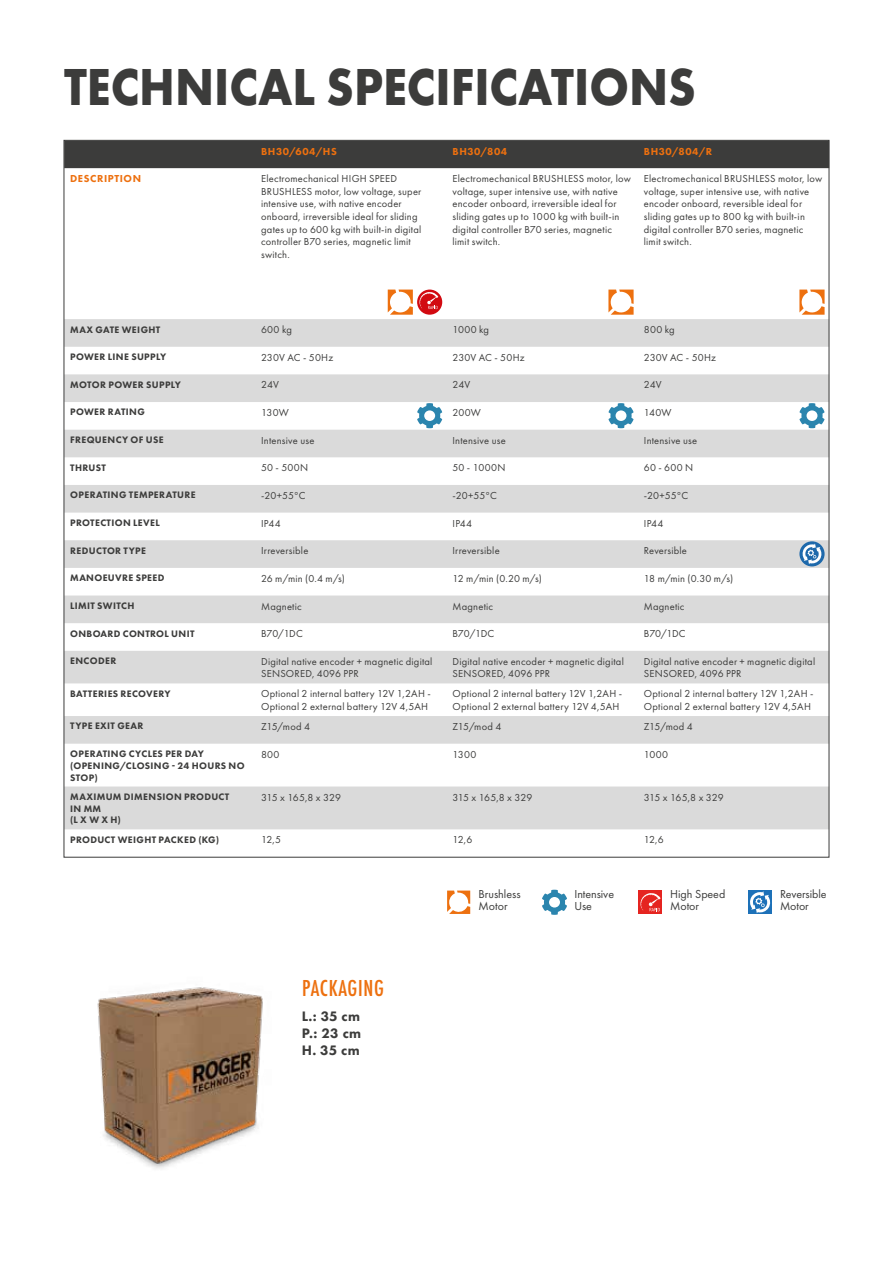
<style>
.page{position:relative;width:893px;height:1263px;background:#fff}
.page>*{position:absolute;margin:0;border:0;box-sizing:border-box;transform-origin:0 0}
.t1{font:700 54px "Futura PT";color:#3c3c3b;scale:.9 1}
.t2{font:500 24px "Futura PT Cond";letter-spacing:.03em;color:#ed700f}
.t3{font:800 14.25px/17.1px "Futura PT";letter-spacing:.02em;color:#3c3c3b;text-align:justify}
.t4{font:12px/12px "Futura PT";letter-spacing:-.005em;color:#3c3c3b}
.t5{font:10.5px/12.6px "Futura PT";letter-spacing:.02em;color:#3c3c3b}
.t6{font:800 10.5px "Futura PT";letter-spacing:.055em;color:#ed700f}
.t7{font:10.5px "Futura PT";letter-spacing:-.03em;color:#3c3c3b}
.t8{font:800 9.75px/11.7px "Futura PT";letter-spacing:.035em;color:#3c3c3b}
</style>
<div class="page">
<div style="left:66px;top:142px;width:761px;height:26px;background:#3c3c3b"></div>
<svg style="left:66px;top:319px;width:761px;height:510px;fill:#dadada"></svg>
<svg style="left:608px;top:290px;width:26px;height:25px"></svg>
<svg style="left:388px;top:290px;width:25px;height:25px"></svg>
<div style="left:417px;top:290px;width:25px;height:25px;background:#d20a11;border-radius:50%"></div>
<svg style="left:420px;top:292px;width:18px;height:17px"></svg>
<svg style="left:799px;top:541px;width:26px;height:25px"></svg>
<svg style="left:802px;top:543px;width:20px;height:21px"></svg>
<svg style="left:417px;top:403px;width:25px;height:25px"></svg>
<svg style="left:608px;top:403px;width:26px;height:25px"></svg>
<svg style="left:799px;top:403px;width:26px;height:25px"></svg>
<svg style="left:799px;top:290px;width:26px;height:25px"></svg>
<img style="left:97px;top:987px;width:166px;height:182px">
<svg style="left:470px;top:890px;width:1px;height:24px"></svg>
<svg style="left:447px;top:890px;width:23px;height:24px"></svg>
<svg style="left:638px;top:890px;width:1px;height:24px"></svg>
<div style="left:639px;top:890px;width:23px;height:24px;background:#e52420"></div>
<svg style="left:640px;top:893px;width:21px;height:18px"></svg>
<div style="left:748px;top:890px;width:24px;height:24px;background:#1d71b8"></div>
<svg style="left:750px;top:891px;width:21px;height:22px"></svg>
<svg style="left:542px;top:890px;width:25px;height:25px"></svg>
<h1 class="t1" style="left:64px;top:52px;width:703px">TECHNICAL SPECIFICATIONS</h1>
<p class="t6" style="left:261px;top:144px;width:77px">BH30/604/HS</p>
<p class="t6" style="left:453px;top:144px;width:56px">BH30/804</p>
<p class="t6" style="left:644px;top:144px;width:70px">BH30/804/R</p>
<p class="t6" style="left:70px;top:172px;width:72px">DESCRIPTION</p>
<p class="t5" style="left:261px;top:172px;width:162px">Electromechanical HIGH SPEED<br>BRUSHLESS motor, low voltage, super intensive use, with native encoder onboard, irreversible ideal for sliding gates up to 600 kg with built-in digital controller B70 series, magnetic limit switch.</p>
<p class="t5" style="left:452px;top:172px;width:180px">Electromechanical BRUSHLESS motor, low voltage, super intensive use, with native encoder onboard, irreversible ideal for sliding gates up to 1000 kg with built-in digital controller B70 series, magnetic limit switch.</p>
<p class="t5" style="left:644px;top:172px;width:180px">Electromechanical BRUSHLESS motor, low voltage, super intensive use, with native encoder onboard, reversible ideal for sliding gates up to 800 kg with built-in digital controller B70 series, magnetic limit switch.</p>
<p class="t8" style="left:70px;top:323px;width:92px">MAX GATE WEIGHT</p>
<p class="t5" style="left:261px;top:323px;width:32px">600 kg</p>
<p class="t5" style="left:452px;top:323px;width:38px">1000 kg</p>
<p class="t5" style="left:644px;top:323px;width:32px">800 kg</p>
<p class="t8" style="left:70px;top:351px;width:98px">POWER LINE SUPPLY</p>
<p class="t5" style="left:261px;top:351px;width:74px">230V AC - 50Hz</p>
<p class="t5" style="left:452px;top:351px;width:74px">230V AC - 50Hz</p>
<p class="t5" style="left:644px;top:351px;width:74px">230V AC - 50Hz</p>
<p class="t8" style="left:70px;top:379px;width:112px">MOTOR POWER SUPPLY</p>
<p class="t5" style="left:261px;top:379px;width:19px">24V</p>
<p class="t5" style="left:452px;top:379px;width:19px">24V</p>
<p class="t5" style="left:644px;top:379px;width:19px">24V</p>
<p class="t8" style="left:70px;top:406px;width:76px">POWER RATING</p>
<p class="t5" style="left:261px;top:406px;width:29px">130W</p>
<p class="t5" style="left:452px;top:406px;width:30px">200W</p>
<p class="t5" style="left:644px;top:406px;width:29px">140W</p>
<p class="t8" style="left:70px;top:434px;width:95px">FREQUENCY OF USE</p>
<p class="t5" style="left:261px;top:434px;width:55px">Intensive use</p>
<p class="t5" style="left:452px;top:434px;width:55px">Intensive use</p>
<p class="t5" style="left:644px;top:434px;width:55px">Intensive use</p>
<p class="t8" style="left:70px;top:461px;width:37px">THRUST</p>
<p class="t5" style="left:261px;top:461px;width:49px">50 - 500N</p>
<p class="t5" style="left:452px;top:461px;width:54px">50 - 1000N</p>
<p class="t5" style="left:644px;top:461px;width:51px">60 - 600 N</p>
<p class="t8" style="left:70px;top:489px;width:127px">OPERATING TEMPERATURE</p>
<p class="t5" style="left:261px;top:489px;width:46px">-20+55°C</p>
<p class="t5" style="left:452px;top:489px;width:46px">-20+55°C</p>
<p class="t5" style="left:644px;top:489px;width:46px">-20+55°C</p>
<p class="t8" style="left:70px;top:517px;width:91px">PROTECTION LEVEL</p>
<p class="t5" style="left:261px;top:517px;width:21px">IP44</p>
<p class="t5" style="left:452px;top:517px;width:21px">IP44</p>
<p class="t5" style="left:644px;top:517px;width:21px">IP44</p>
<p class="t8" style="left:70px;top:544px;width:77px">REDUCTOR TYPE</p>
<p class="t5" style="left:261px;top:544px;width:49px">Irreversible</p>
<p class="t5" style="left:452px;top:544px;width:49px">Irreversible</p>
<p class="t5" style="left:644px;top:544px;width:45px">Reversible</p>
<p class="t8" style="left:70px;top:572px;width:96px">MANOEUVRE SPEED</p>
<p class="t5" style="left:261px;top:572px;width:85px">26 m/min (0.4 m/s)</p>
<p class="t5" style="left:452px;top:572px;width:91px">12 m/min (0.20 m/s)</p>
<p class="t5" style="left:644px;top:572px;width:91px">18 m/min (0.30 m/s)</p>
<p class="t8" style="left:70px;top:600px;width:66px">LIMIT SWITCH</p>
<p class="t5" style="left:261px;top:600px;width:42px">Magnetic</p>
<p class="t5" style="left:452px;top:600px;width:42px">Magnetic</p>
<p class="t5" style="left:644px;top:600px;width:42px">Magnetic</p>
<p class="t8" style="left:70px;top:627px;width:126px">ONBOARD CONTROL UNIT</p>
<p class="t5" style="left:261px;top:627px;width:43px">B70/1DC</p>
<p class="t5" style="left:452px;top:627px;width:43px">B70/1DC</p>
<p class="t5" style="left:644px;top:627px;width:43px">B70/1DC</p>
<p class="t8" style="left:70px;top:655px;width:48px">ENCODER</p>
<p class="t5" style="left:261px;top:655px;width:173px">Digital native encoder + magnetic digital<br>SENSORED, 4096 PPR</p>
<p class="t5" style="left:452px;top:655px;width:173px">Digital native encoder + magnetic digital<br>SENSORED, 4096 PPR</p>
<p class="t5" style="left:644px;top:655px;width:173px">Digital native encoder + magnetic digital<br>SENSORED, 4096 PPR</p>
<p class="t8" style="left:70px;top:688px;width:102px">BATTERIES RECOVERY</p>
<p class="t5" style="left:261px;top:688px;width:171px">Optional 2 internal battery 12V 1,2AH -<br>Optional 2 external battery 12V 4,5AH</p>
<p class="t5" style="left:452px;top:688px;width:171px">Optional 2 internal battery 12V 1,2AH -<br>Optional 2 external battery 12V 4,5AH</p>
<p class="t5" style="left:644px;top:688px;width:171px">Optional 2 internal battery 12V 1,2AH -<br>Optional 2 external battery 12V 4,5AH</p>
<p class="t8" style="left:70px;top:720px;width:75px">TYPE EXIT GEAR</p>
<p class="t5" style="left:261px;top:720px;width:50px">Z15/mod 4</p>
<p class="t5" style="left:452px;top:720px;width:50px">Z15/mod 4</p>
<p class="t5" style="left:644px;top:720px;width:50px">Z15/mod 4</p>
<p class="t8" style="left:70px;top:748px;width:176px">OPERATING CYCLES PER DAY (OPENING/CLOSING - 24 HOURS NO<br>STOP)</p>
<p class="t5" style="left:261px;top:748px;width:20px">800</p>
<p class="t5" style="left:452px;top:748px;width:25px">1300</p>
<p class="t5" style="left:644px;top:748px;width:26px">1000</p>
<p class="t8" style="left:70px;top:791px;width:161px">MAXIMUM DIMENSION PRODUCT<br>IN MM<br>(L X W X H)</p>
<p class="t7" style="left:261px;top:791px;width:81px">315 x 165,8 x 329</p>
<p class="t7" style="left:452px;top:791px;width:81px">315 x 165,8 x 329</p>
<p class="t7" style="left:644px;top:791px;width:81px">315 x 165,8 x 329</p>
<p class="t8" style="left:70px;top:833px;width:150px">PRODUCT WEIGHT PACKED (KG)</p>
<p class="t5" style="left:261px;top:833px;width:22px">12,5</p>
<p class="t5" style="left:452px;top:833px;width:21px">12,6</p>
<p class="t5" style="left:644px;top:833px;width:21px">12,6</p>
<h2 class="t2" style="left:302px;top:974px;width:84px">PACKAGING</h2>
<h3 class="t3" style="left:302px;top:1008px;width:61px">L.: 35 cm P.: 23 cm H. 35 cm</h3>
<p class="t4" style="left:479px;top:887px;width:44px">Brushless<br>Motor</p>
<p class="t4" style="left:670px;top:887px;width:57px">High Speed<br>Motor</p>
<p class="t4" style="left:780px;top:887px;width:48px">Reversible<br>Motor</p>
<p class="t4" style="left:574px;top:887px;width:41px">Intensive<br>Use</p>
</div>
